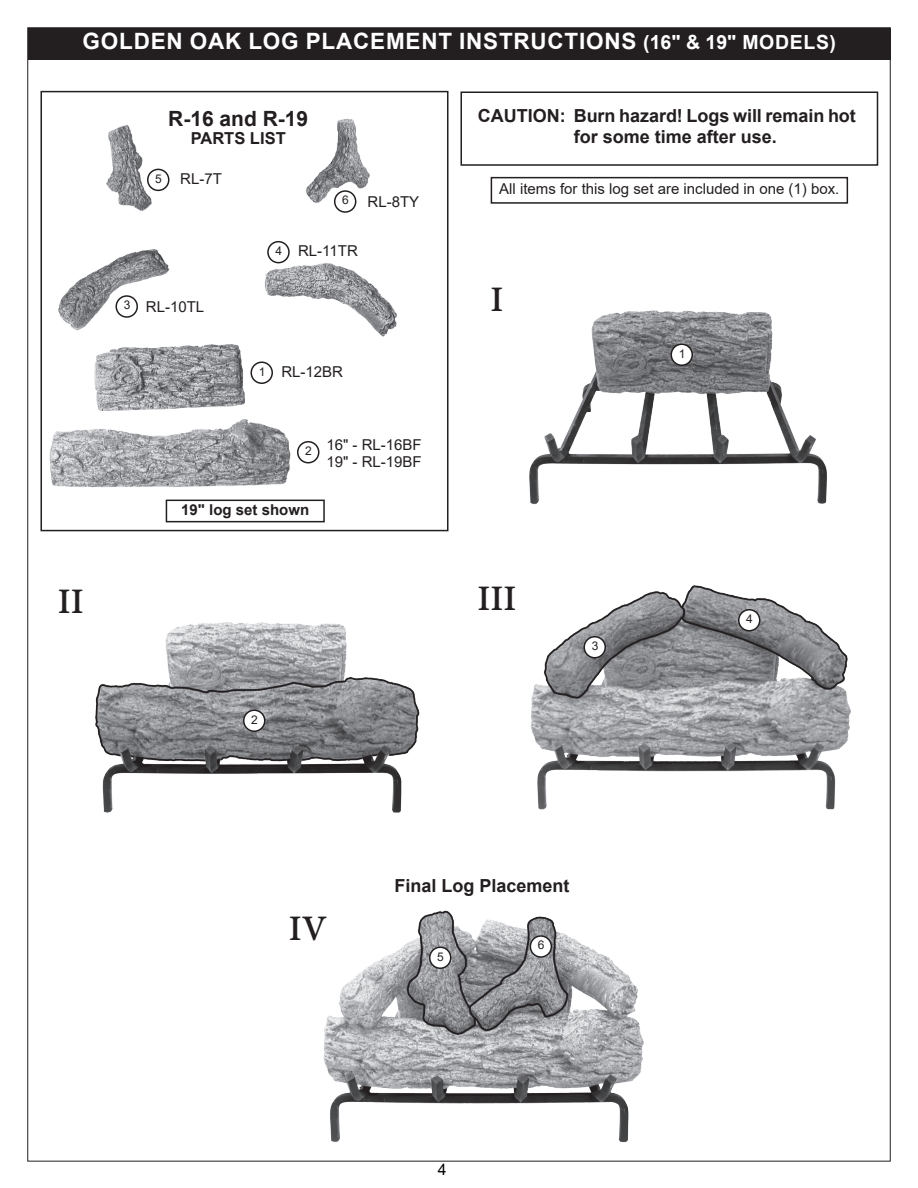
<style>
.page{position:relative;width:918px;height:1188px;background:#fff}
.page>*{position:absolute;margin:0;border:0;box-sizing:border-box;transform-origin:0 0}
.t1{font:700 39px "Adobe Devanagari";color:#231f20}
.t2{font:700 22.5px "Arial";letter-spacing:.035em;color:#fff}
.t3{font:700 21px "Arial";color:#231f20}
.t4{font:700 18px/21.6px "Arial";color:#231f20}
.t5{font:700 16.5px "Arial";color:#231f20}
.t6{font:15.75px "Arial";color:#000}
.t7{font:15px/16.5px "Arial";color:#231f20}
.t8{font:700 15px "Arial";color:#231f20}
.t9{font:12px "Arial";color:#231f20}
.s1{font-size:19.5px}
.s2{font-size:12px}
</style>
<div class="page">
<div style="left:28px;top:28px;width:862px;height:31px;background:#231f20"></div>
<div style="left:460px;top:92px;width:418px;height:74px;border:2px solid #231f20"></div>
<img style="left:529px;top:310px;width:298px;height:194px">
<img style="left:95px;top:622px;width:325px;height:191px">
<img style="left:530px;top:585px;width:321px;height:225px">
<img style="left:290px;top:910px;width:404px;height:252px">
<div style="left:671px;top:344px;width:21px;height:21px;background:#fff;border-radius:50%"></div>
<div style="left:671px;top:343px;width:22px;height:23px;border:2px solid #231f20;border-radius:50%"></div>
<div style="left:244px;top:710px;width:21px;height:21px;background:#fff;border-radius:50%"></div>
<div style="left:243px;top:709px;width:22px;height:23px;border:2px solid #231f20;border-radius:50%"></div>
<div style="left:584px;top:637px;width:21px;height:21px;background:#fff;border-radius:50%"></div>
<div style="left:584px;top:636px;width:22px;height:22px;border:2px solid #231f20;border-radius:50%"></div>
<div style="left:739px;top:610px;width:21px;height:21px;background:#fff;border-radius:50%"></div>
<div style="left:738px;top:609px;width:22px;height:22px;border:2px solid #231f20;border-radius:50%"></div>
<img style="left:49px;top:119px;width:348px;height:369px">
<div style="left:40px;top:91px;width:408px;height:440px;border:2px solid #231f20"></div>
<div style="left:251px;top:362px;width:21px;height:21px;background:#fff;border-radius:50%"></div>
<div style="left:251px;top:361px;width:22px;height:23px;border:2px solid #231f20;border-radius:50%"></div>
<div style="left:298px;top:442px;width:21px;height:21px;background:#fff;border-radius:50%"></div>
<div style="left:297px;top:441px;width:22px;height:22px;border:2px solid #231f20;border-radius:50%"></div>
<div style="left:116px;top:296px;width:21px;height:21px;background:#fff;border-radius:50%"></div>
<div style="left:116px;top:295px;width:22px;height:23px;border:2px solid #231f20;border-radius:50%"></div>
<div style="left:268px;top:242px;width:21px;height:21px;background:#fff;border-radius:50%"></div>
<div style="left:267px;top:241px;width:23px;height:22px;border:2px solid #231f20;border-radius:50%"></div>
<div style="left:430px;top:947px;width:21px;height:21px;background:#fff;border-radius:50%"></div>
<div style="left:429px;top:947px;width:22px;height:22px;border:2px solid #231f20;border-radius:50%"></div>
<div style="left:530px;top:936px;width:21px;height:21px;background:#fff;border-radius:50%"></div>
<div style="left:530px;top:935px;width:22px;height:23px;border:2px solid #231f20;border-radius:50%"></div>
<div style="left:148px;top:169px;width:21px;height:21px;background:#fff;border-radius:50%"></div>
<div style="left:147px;top:169px;width:22px;height:22px;border:2px solid #231f20;border-radius:50%"></div>
<div style="left:335px;top:191px;width:21px;height:21px;background:#fff;border-radius:50%"></div>
<div style="left:334px;top:190px;width:22px;height:23px;border:2px solid #231f20;border-radius:50%"></div>
<div style="left:166px;top:500px;width:159px;height:22px;border:2px solid #231f20"></div>
<div style="left:491px;top:177px;width:357px;height:27px;border:2px solid #231f20"></div>
<h2 class="t2" style="left:83px;top:25px;width:755px">GOLDEN OAK LOG PLACEMENT INSTRUCTIONS <span class="s1">(16" &amp; 19" MODELS)</span></h2>
<h3 class="t3" style="left:168px;top:104px;width:142px">R-16 and R-19</h3>
<p class="t5" style="left:191px;top:127px;width:97px">PARTS LIST</p>
<p class="t9" style="left:155px;top:170px;width:8px">5</p>
<p class="t7" style="left:180px;top:170px;width:43px">RL-7T</p>
<p class="t7" style="left:342px;top:194px;width:78px"><sup>6</sup> RL-8TY</p>
<p class="t7" style="left:276px;top:243px;width:84px"><span class="s2">4</span> RL-11TR</p>
<p class="t9" style="left:124px;top:297px;width:8px">3</p>
<p class="t7" style="left:146px;top:299px;width:60px">RL-10TL</p>
<p class="t9" style="left:259px;top:363px;width:8px">1</p>
<p class="t7" style="left:281px;top:363px;width:63px">RL-12BR</p>
<p class="t9" style="left:305px;top:443px;width:8px">2</p>
<p class="t8" style="left:181px;top:499px;width:129px">19" log set shown</p>
<p class="t7" style="left:326px;top:437px;width:97px">16" - RL-16BF<br>19" - RL-19BF</p>
<p class="t4" style="left:574px;top:105px;width:284px;text-indent:-96px">CAUTION: Burn hazard! Logs will remain hot for some time after use.</p>
<p class="t7" style="left:499px;top:180px;width:342px">All items for this log set are included in one (1) box.</p>
<h1 class="t1" style="left:490px;top:277px;width:14px">I</h1>
<p class="t9" style="left:679px;top:345px;width:8px">1</p>
<h1 class="t1" style="left:58px;top:579px;width:27px">II</h1>
<h1 class="t1" style="left:477px;top:576px;width:40px">III</h1>
<p class="t9" style="left:251px;top:711px;width:8px">2</p>
<p class="t9" style="left:592px;top:638px;width:8px">3</p>
<h1 class="t1" style="left:289px;top:906px;width:40px">IV</h1>
<p class="t4" style="left:394px;top:875px;width:177px">Final Log Placement</p>
<p class="t9" style="left:437px;top:948px;width:8px">5</p>
<p class="t9" style="left:538px;top:937px;width:8px">6</p>
<p class="t6" style="left:438px;top:1159px;width:10px">4</p>
<p class="t9" style="left:746px;top:611px;width:8px">4</p>
</div>
